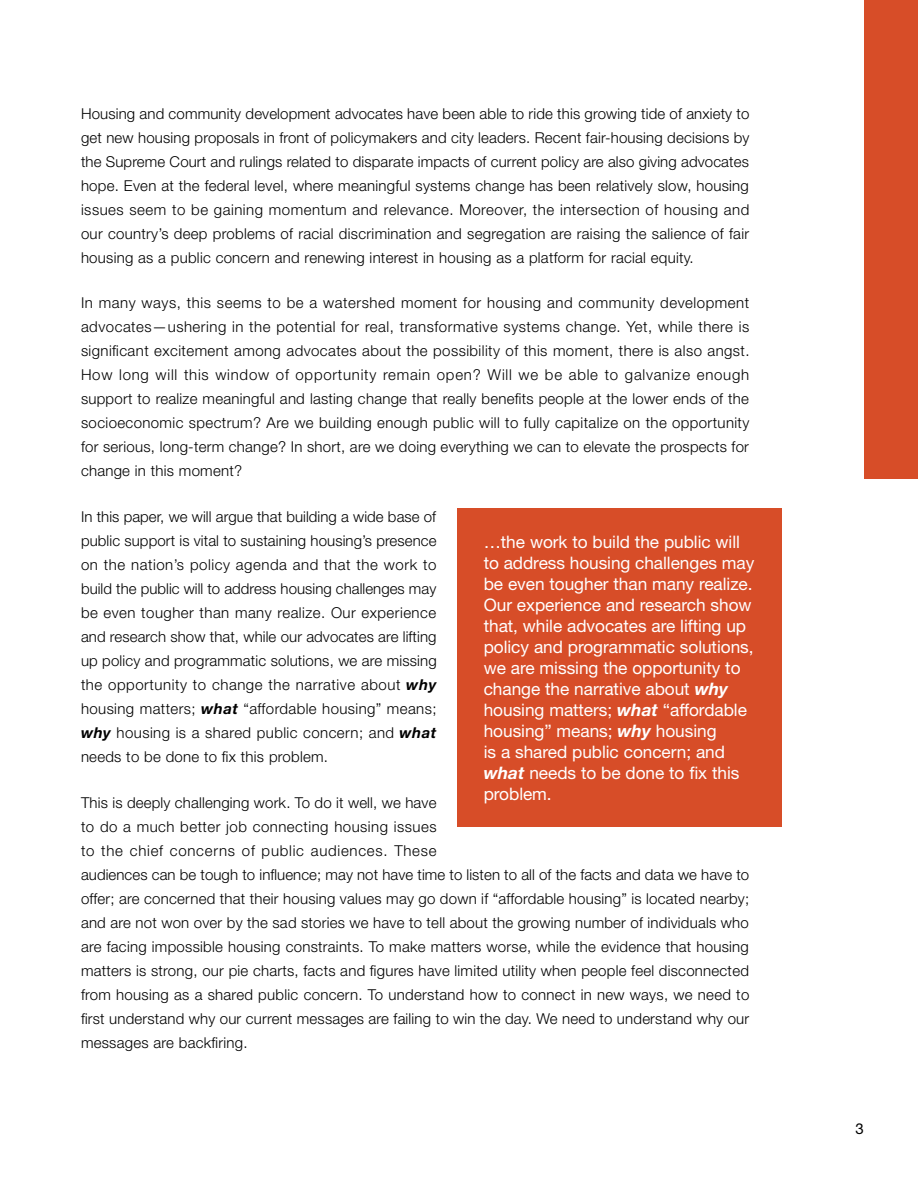
<style>
.page{position:relative;width:918px;height:1188px;background:#fff}
.page>*{position:absolute;margin:0;border:0;box-sizing:border-box;transform-origin:0 0}
.Callout_Box{font:17.25px/21px "Helvetica Neue LT Std";letter-spacing:-.005em;color:#fff}
.Body{font:300 15px/24px "Helvetica Neue LT Std";letter-spacing:.015em;color:#000;text-align:justify}
.t1{font:15px "Helvetica Neue LT Std";color:#000}
.s1{font-weight:700;font-style:italic}
</style>
<div class="page">
<div style="left:864px;top:0;width:54px;height:479px;background:#d74d28"></div>
<div style="left:457px;top:509px;width:325px;height:318px;background:#d74d28"></div>
<p class="Body" style="left:81px;top:101px;width:670px">Housing and community development advocates have been able to ride this growing tide of anxiety to get new housing proposals in front of policymakers and city leaders. Recent fair-housing decisions by the Supreme Court and rulings related to disparate impacts of current policy are also giving advocates hope. Even at the federal level, where meaningful systems change has been relatively slow, housing issues seem to be gaining momentum and relevance. Moreover, the intersection of housing and our country’s deep problems of racial discrimination and segregation are raising the salience of fair housing as a public concern and renewing interest in housing as a platform for racial equity.</p>
<p class="Body" style="left:81px;top:291px;width:670px">In many ways, this seems to be a watershed moment for housing and community development advocates—ushering in the potential for real, transformative systems change. Yet, while there is significant excitement among advocates about the possibility of this moment, there is also angst.<br>How long will this window of opportunity remain open? Will we be able to galvanize enough support to realize meaningful and lasting change that really benefits people at the lower ends of the socioeconomic spectrum? Are we building enough public will to fully capitalize on the opportunity for serious, long-term change? In short, are we doing everything we can to elevate the prospects for change in this moment?</p>
<p class="Body" style="left:81px;top:504px;width:357px">In this paper, we will argue that building a wide base of public support is vital to sustaining housing’s presence on the nation’s policy agenda and that the work to build the public will to address housing challenges may be even tougher than many realize. Our experience and research show that, while our advocates are lifting up policy and programmatic solutions, we are missing the opportunity to change the narrative about <span class="s1">why </span>housing matters; <span class="s1">what</span> “affordable housing” means; <span class="s1">why</span> housing is a shared public concern; and <span class="s1">what </span>needs to be done to fix this problem.</p>
<p class="Body" style="left:81px;top:790px;width:670px;text-align:left">This is deeply challenging work. To do it well, we have<br>to do a much better job connecting housing issues<br>to the chief concerns of public audiences. These<br>audiences can be tough to influence; may not have time to listen to all of the facts and data we have to offer; are concerned that their housing values may go down if “affordable housing” is located nearby; and are not won over by the sad stories we have to tell about the growing number of individuals who are facing impossible housing constraints. To make matters worse, while the evidence that housing matters is strong, our pie charts, facts and figures have limited utility when people feel disconnected from housing as a shared public concern. To understand how to connect in new ways, we need to first understand why our current messages are failing to win the day. We need to understand why our messages are backfiring.</p>
<p class="Callout_Box" style="left:484px;top:531px;width:272px">…the work to build the public will to address housing challenges may be even tougher than many realize.<br>Our experience and research show that, while advocates are lifting up policy and programmatic solutions, we are missing the opportunity to change the narrative about <span class="s1">why </span>housing matters; <span class="s1">what</span> “affordable housing” means; <span class="s1">why</span> housing<br>is a shared public concern; and <span class="s1">what</span> needs to be done to fix this problem.</p>
<p class="t1" style="left:856px;top:1120px;width:10px">3</p>
</div>
